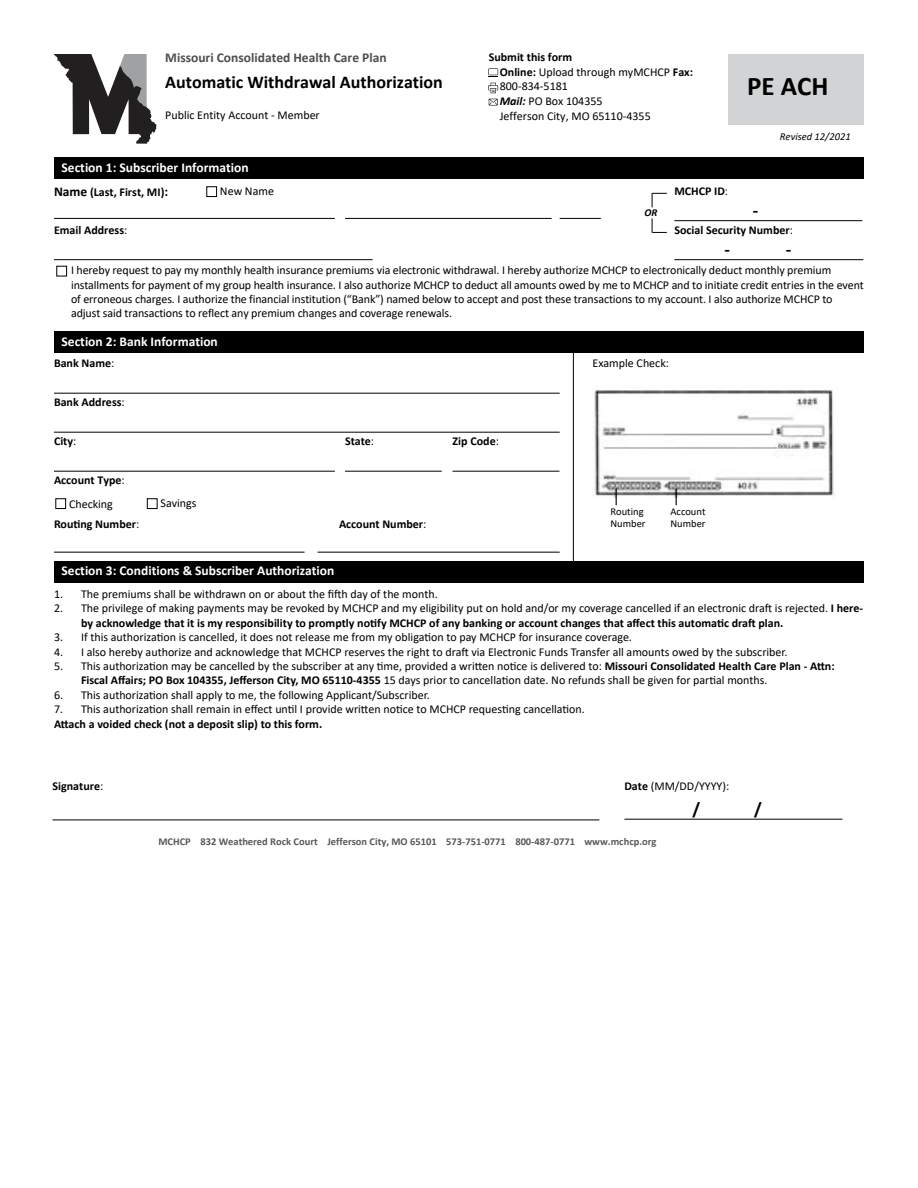
<style>
.page{position:relative;width:918px;height:1188px;background:#fff}
.page>*{position:absolute;margin:0;border:0;box-sizing:border-box;transform-origin:0 0}
.t1{font:700 27px "Calibri";color:#000}
.t2{font:700 18px "Calibri";color:#000}
.t3{font:700 13.5px "Calibri";color:#fff}
.t4{font:700 13.5px "Calibri";color:#4d4d4f}
.t5{font:12px/14.4px "Calibri";color:#000}
.t6{font:700 12px/19.5px "Calibri";color:#000}
.t7{font:700 10.5px "Calibri";color:#58595b}
.t8{font:10.5px/12.6px "Calibri";color:#000}
.t9{font:italic 10.5px "Calibri";color:#000}
.t10{font:italic 700 10.5px "Calibri";color:#000}
.s1{font-weight:700}
.s2{font-weight:700;font-style:italic}
.s3{font-weight:400}
.s4{font-size:13.5px}
</style>
<div class="page">
<div style="left:729px;top:54px;width:135px;height:70px;background:#d1d3d4"></div>
<svg style="left:54px;top:54px;width:103px;height:90px"></svg>
<svg style="left:488px;top:68px;width:10px;height:9px"></svg>
<svg style="left:488px;top:83px;width:10px;height:10px"></svg>
<svg style="left:489px;top:99px;width:9px;height:6px"></svg>
<div style="left:54px;top:332px;width:810px;height:21px;background:#000"></div>
<div style="left:54px;top:158px;width:810px;height:21px;background:#000"></div>
<div style="left:54px;top:561px;width:810px;height:21px;background:#000"></div>
<hr style="left:52px;top:820px;width:547px;height:1px;background:#000">
<hr style="left:624px;top:819px;width:218px;height:1px;background:#000">
<div style="left:206px;top:186px;width:11px;height:11px;border:1px solid #000"></div>
<hr style="left:54px;top:218px;width:281px;height:1px;background:#000">
<hr style="left:54px;top:259px;width:319px;height:1px;background:#000">
<hr style="left:674px;top:259px;width:189px;height:1px;background:#000">
<hr style="left:674px;top:220px;width:188px;height:1px;background:#000">
<svg style="left:652px;top:193px;width:15px;height:14px"></svg>
<svg style="left:652px;top:218px;width:15px;height:15px"></svg>
<hr style="left:345px;top:218px;width:207px;height:1px;background:#000">
<hr style="left:560px;top:218px;width:41px;height:1px;background:#000">
<div style="left:56px;top:266px;width:11px;height:10px;border:1px solid #000"></div>
<hr style="left:54px;top:471px;width:281px;height:1px;background:#000">
<hr style="left:345px;top:471px;width:97px;height:1px;background:#000">
<hr style="left:453px;top:471px;width:106px;height:1px;background:#000">
<div style="left:55px;top:498px;width:11px;height:11px;border:1px solid #000"></div>
<div style="left:147px;top:498px;width:11px;height:11px;border:1px solid #000"></div>
<hr style="left:54px;top:432px;width:506px;height:1px;background:#000">
<hr style="left:54px;top:393px;width:506px;height:1px;background:#000">
<hr style="left:54px;top:552px;width:251px;height:1px;background:#000">
<hr style="left:318px;top:552px;width:242px;height:1px;background:#000">
<hr style="left:573px;top:347px;width:1px;height:215px;background:#000">
<img style="left:594px;top:390px;width:241px;height:108px">
<svg style="left:616px;top:488px;width:1px;height:17px"></svg>
<svg style="left:676px;top:488px;width:1px;height:17px"></svg>
<p class="t4" style="left:165px;top:48px;width:223px">Missouri Consolidated Health Care Plan</p>
<h2 class="t2" style="left:165px;top:69px;width:279px">Automatic Withdrawal Authorization</h2>
<p class="t5" style="left:165px;top:107px;width:156px">Public Entity Account - Member</p>
<p class="t3" style="left:62px;top:158px;width:189px">Section 1: Subscriber Information</p>
<p class="t6" style="left:489px;top:48px;width:85px">Submit this form</p>
<p class="t5" style="left:500px;top:64px;width:195px;line-height:14.9px"><span class="s1">Online:</span> Upload through myMCHCP <span class="s1">Fax:<br></span>800-834-5181<br><span class="s2">Mail:</span> PO Box 104355<br>Jefferson City, MO 65110-4355</p>
<h1 class="t1" style="left:747px;top:67px;width:83px">PE ACH</h1>
<p class="t9" style="left:780px;top:130px;width:72px">Revised 12/2021</p>
<p class="t6" style="left:674px;top:181px;width:55px">MCHCP ID<span class="s3">:</span></p>
<p class="t6" style="left:54px;top:182px;width:116px"><span class="s4">Name</span> (Last, First, MI)<span class="s4">:</span></p>
<p class="t5" style="left:220px;top:183px;width:56px">New Name</p>
<p class="t6" style="left:54px;top:220px;width:75px">Email Address<span class="s3">:</span></p>
<p class="t6" style="left:674px;top:220px;width:120px">Social Security Number<span class="s3">:</span></p>
<p class="t10" style="left:644px;top:205px;width:14px">OR</p>
<h2 class="t2" style="left:753px;top:198px;width:7px">-</h2>
<h2 class="t2" style="left:724px;top:237px;width:7px">-</h2>
<h2 class="t2" style="left:786px;top:237px;width:7px">-</h2>
<p class="t5" style="left:71px;top:263px;width:794px">I hereby request to pay my monthly health insurance premiums via electronic withdrawal. I hereby authorize MCHCP to electronically deduct monthly premium installments for payment of my group health insurance. I also authorize MCHCP to deduct all amounts owed by me to MCHCP and to initiate credit entries in the event of erroneous charges. I authorize the financial institution (“Bank”) named below to accept and post these transactions to my account. I also authorize MCHCP to adjust said transactions to reflect any premium changes and coverage renewals.</p>
<p class="t3" style="left:62px;top:332px;width:158px">Section 2: Bank Information</p>
<p class="t6" style="left:54px;top:353px;width:62px">Bank Name<span class="s3">:</span></p>
<p class="t5" style="left:592px;top:356px;width:78px">Example Check:</p>
<p class="t6" style="left:54px;top:392px;width:72px">Bank Address<span class="s3">:</span></p>
<p class="t6" style="left:54px;top:431px;width:24px">City<span class="s3">:</span></p>
<p class="t6" style="left:345px;top:431px;width:31px">State<span class="s3">:</span></p>
<p class="t6" style="left:453px;top:431px;width:48px">Zip Code<span class="s3">:</span></p>
<p class="t6" style="left:54px;top:470px;width:72px">Account Type<span class="s3">:</span></p>
<p class="t5" style="left:160px;top:495px;width:38px">Savings</p>
<p class="t6" style="left:54px;top:494px;width:87px;text-indent:15px"><span class="s3">Checking<br></span>Routing Number<span class="s3">:</span></p>
<p class="t6" style="left:339px;top:514px;width:89px">Account Number<span class="s3">:</span></p>
<p class="t3" style="left:62px;top:561px;width:274px">Section 3: Conditions &amp; Subscriber Authorization</p>
<p class="t8" style="left:610px;top:505px;width:37px">Routing<br>Number</p>
<p class="t8" style="left:670px;top:505px;width:37px">Account<br>Number</p>
<p class="t5" style="left:54px;top:587px;width:385px">1. The premiums shall be withdrawn on or about the fifth day of the month.</p>
<p class="t5" style="left:81px;top:601px;width:784px;text-indent:-27px">2. The privilege of making payments may be revoked by MCHCP and my eligibility put on hold and/or my coverage cancelled if an electronic draft is rejected. <span class="s1">I here&shy;by acknowledge that it is my responsibility to promptly notify MCHCP of any banking or account changes that affect this automatic draft plan.</span></p>
<p class="t5" style="left:54px;top:630px;width:580px">3. If this authorization is cancelled, it does not release me from my obligation to pay MCHCP for insurance coverage.</p>
<p class="t5" style="left:54px;top:644px;width:735px">4. I also hereby authorize and acknowledge that MCHCP reserves the right to draft via Electronic Funds Transfer all amounts owed by the subscriber.</p>
<p class="t5" style="left:81px;top:659px;width:755px;text-indent:-27px">5. This authorization may be cancelled by the subscriber at any time, provided a written notice is delivered to: <span class="s1">Missouri Consolidated Health Care Plan - Attn:<br>Fiscal Affairs; PO Box 104355, Jefferson City, MO 65110-4355</span> 15 days prior to cancellation date. No refunds shall be given for partial months.</p>
<p class="t5" style="left:54px;top:687px;width:377px">6. This authorization shall apply to me, the following Applicant/Subscriber.</p>
<p class="t5" style="left:54px;top:702px;width:532px">7. This authorization shall remain in effect until I provide written notice to MCHCP requesting cancellation.</p>
<p class="t6" style="left:54px;top:714px;width:270px">Attach a voided check (not a deposit slip) to this form.</p>
<p class="t6" style="left:52px;top:776px;width:52px">Signature<span class="s3">:</span></p>
<p class="t5" style="left:624px;top:779px;width:106px"><span class="s1">Date</span> (MM/DD/YYYY):</p>
<h2 class="t2" style="left:693px;top:796px;width:9px">/</h2>
<h2 class="t2" style="left:754px;top:796px;width:9px">/</h2>
<p class="t7" style="left:158px;top:834px;width:500px">MCHCP 832 Weathered Rock Court Jefferson City, MO 65101 573-751-0771 800-487-0771 www.mchcp.org</p>
</div>
